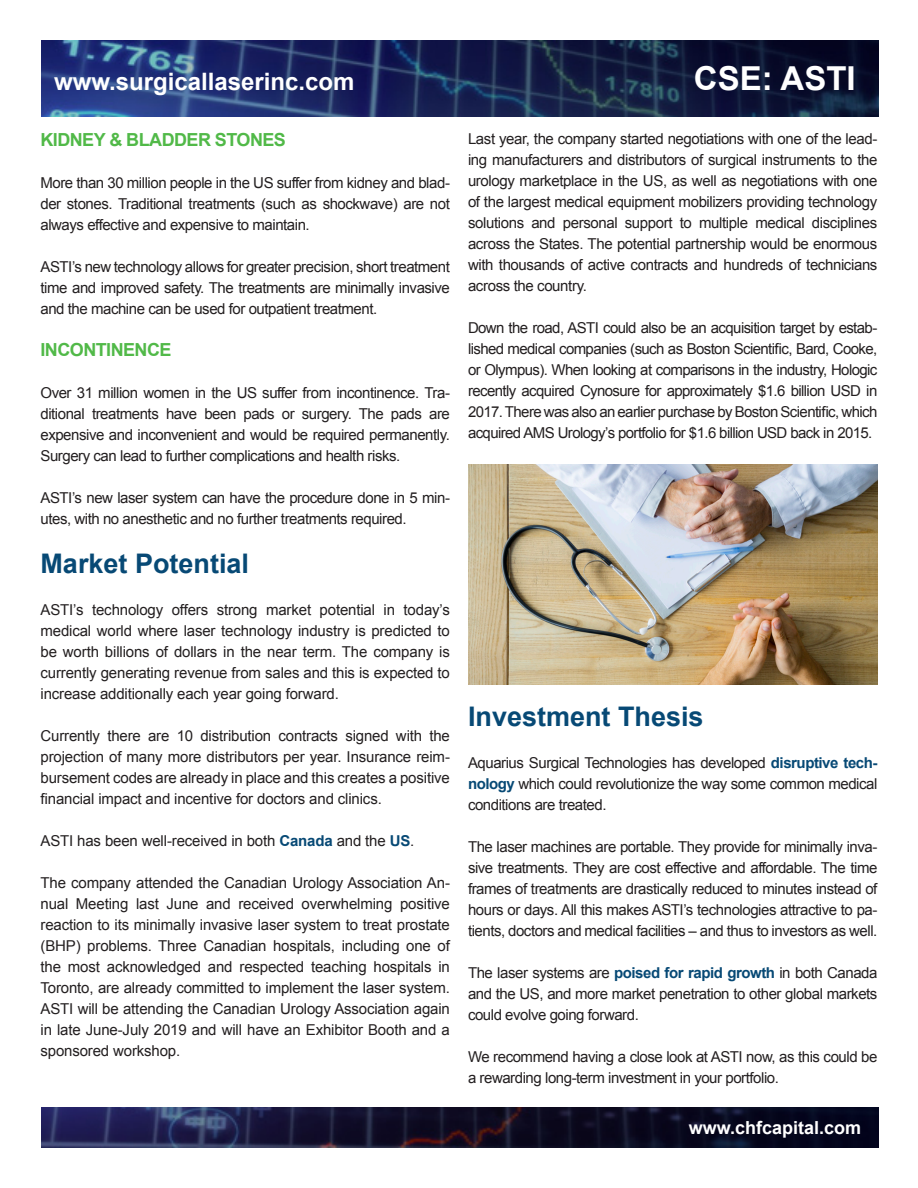
<style>
.page{position:relative;width:918px;height:1188px;background:#fff}
.page>*{position:absolute;margin:0;border:0;box-sizing:border-box;transform-origin:0 0}
.t1{font:700 33px "Arial";color:#fff}
.t2{font:700 27px "Arial";color:#074975}
.t3{font:700 24px "Arial";color:#fff}
.t4{font:700 18px "Arial";letter-spacing:-.03em;color:#51b948}
.t5{font:700 18px "Arial";color:#fff}
.t6{font:15px/21px "Arial";letter-spacing:-.03em;color:#231f20;text-align:justify}
.t7{font:15px "Arial";letter-spacing:-.01em;color:#231f20}
.s1{font-weight:700;color:#074975}
</style>
<div class="page">
<img style="left:41px;top:40px;width:837px;height:76px">
<svg style="left:41px;top:1107px;width:837px;height:41px;background:#161532"></svg>
<img style="left:468px;top:464px;width:410px;height:221px">
<p class="t3" style="left:54px;top:66px;width:302px">www.surgicallaserinc.com</p>
<p class="t1" style="left:694px;top:57px;width:163px">CSE: ASTI</p>
<p class="t4" style="left:40px;top:127px;width:247px">KIDNEY &amp; BLADDER STONES</p>
<p class="t6" style="left:40px;top:172px;width:411px">More than 30 million people in the US suffer from kidney and blad&shy;der stones. Traditional treatments (such as shockwave) are not always effective and expensive to maintain.</p>
<p class="t6" style="left:40px;top:256px;width:411px">ASTI’s new technology allows for greater precision, short treatment time and improved safety. The treatments are minimally invasive and the machine can be used for outpatient treatment.</p>
<p class="t4" style="left:40px;top:337px;width:133px">INCONTINENCE</p>
<p class="t6" style="left:40px;top:382px;width:411px">Over 31 million women in the US suffer from incontinence. Tra&shy;ditional treatments have been pads or surgery. The pads are expensive and inconvenient and would be required permanently.<br>Surgery can lead to further complications and health risks.</p>
<p class="t6" style="left:40px;top:487px;width:411px">ASTI’s new laser system can have the procedure done in 5 min&shy;utes, with no anesthetic and no further treatments required.</p>
<p class="t2" style="left:40px;top:546px;width:210px">Market Potential</p>
<p class="t6" style="left:40px;top:600px;width:411px">ASTI’s technology offers strong market potential in today’s medical world where laser technology industry is predicted to be worth billions of dollars in the near term. The company is currently generating revenue from sales and this is expected to increase additionally each year going forward.</p>
<p class="t6" style="left:40px;top:726px;width:411px">Currently there are 10 distribution contracts signed with the projection of many more distributors per year. Insurance reim&shy;bursement codes are already in place and this creates a positive financial impact and incentive for doctors and clinics.</p>
<p class="t7" style="left:40px;top:831px;width:375px">ASTI has been well-received in both <span class="s1">Canada</span> and the <span class="s1">US</span>.</p>
<p class="t6" style="left:40px;top:873px;width:411px">The company attended the Canadian Urology Association An&shy;nual Meeting last June and received overwhelming positive reaction to its minimally invasive laser system to treat prostate (BHP) problems. Three Canadian hospitals, including one of the most acknowledged and respected teaching hospitals in Toronto, are already committed to implement the laser system.<br>ASTI will be attending the Canadian Urology Association again in late June-July 2019 and will have an Exhibitor Booth and a sponsored workshop.</p>
<p class="t6" style="left:468px;top:128px;width:411px">Last year, the company started negotiations with one of the lead&shy;ing manufacturers and distributors of surgical instruments to the urology marketplace in the US, as well as negotiations with one of the largest medical equipment mobilizers providing technology solutions and personal support to multiple medical disciplines across the States. The potential partnership would be enormous with thousands of active contracts and hundreds of technicians across the country.</p>
<p class="t6" style="left:468px;top:317px;width:411px">Down the road, ASTI could also be an acquisition target by estab&shy;lished medical companies (such as Boston Scientific, Bard, Cooke, or Olympus). When looking at comparisons in the industry, Hologic recently acquired Cynosure for approximately $1.6 billion USD in 2017. There was also an earlier purchase by Boston Scientific, which acquired AMS Urology’s portfolio for $1.6 billion USD back in 2015.</p>
<p class="t2" style="left:468px;top:698px;width:237px">Investment Thesis</p>
<p class="t6" style="left:468px;top:752px;width:411px">Aquarius Surgical Technologies has developed <span class="s1">disruptive tech&shy;nology</span> which could revolutionize the way some common medical conditions are treated.</p>
<p class="t6" style="left:468px;top:836px;width:411px">The laser machines are portable. They provide for minimally inva&shy;sive treatments. They are cost effective and affordable. The time frames of treatments are drastically reduced to minutes instead of hours or days. All this makes ASTI’s technologies attractive to pa&shy;tients, doctors and medical facilities – and thus to investors as well.</p>
<p class="t6" style="left:468px;top:962px;width:411px">The laser systems are <span class="s1">poised for rapid growth</span> in both Canada and the US, and more market penetration to other global markets could evolve going forward.</p>
<p class="t6" style="left:468px;top:1046px;width:411px">We recommend having a close look at ASTI now, as this could be a rewarding long-term investment in your portfolio.</p>
<p class="t5" style="left:689px;top:1115px;width:174px">www.chfcapital.com</p>
</div>
